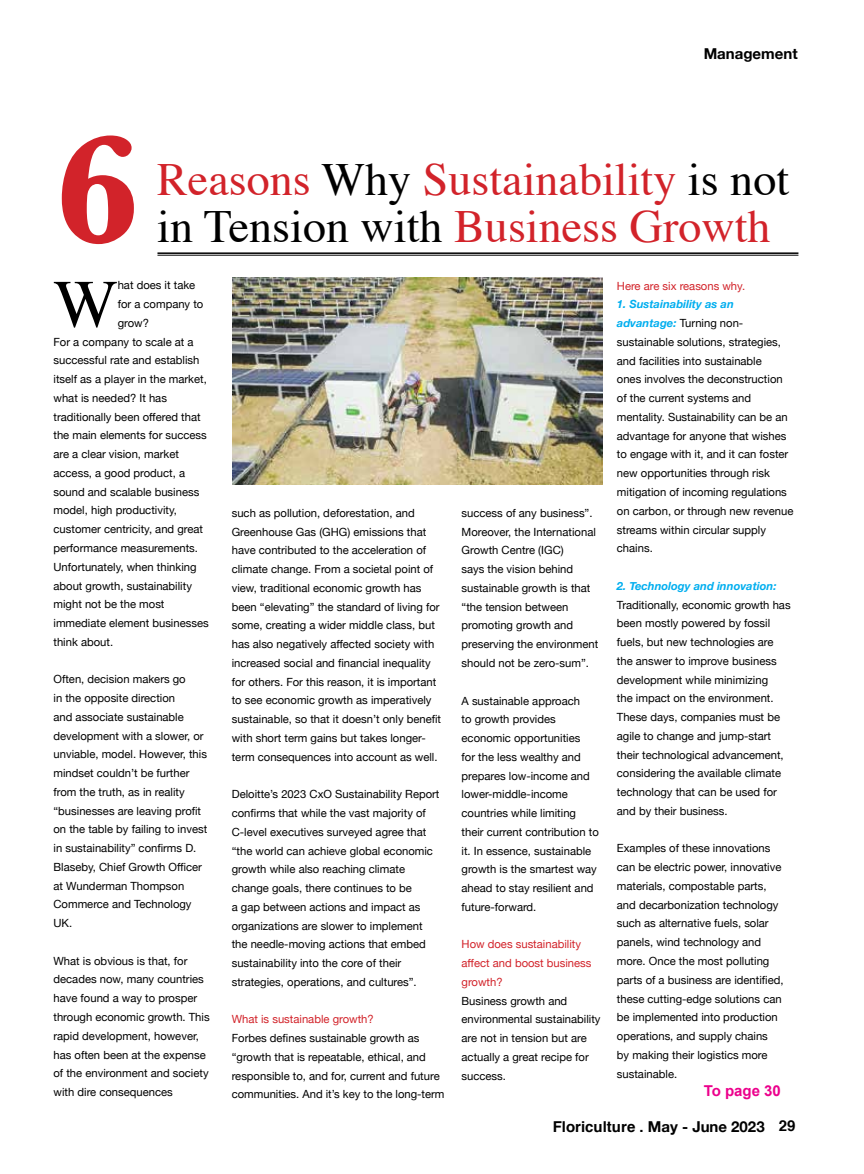
<style>
.page{position:relative;width:864px;height:1174px;background:#fff}
.page>*{position:absolute;margin:0;border:0;box-sizing:border-box;transform-origin:0 0}
.t1{font:700 158.1px "Baskerville";color:#d2232a}
.t2{font:67.95px "Times";color:#000}
.t3{font:46.05px/47.5px "Times";color:#d2232a}
.t4{font:700 15px "Helvetica";color:#000}
.t5{font:700 15px "Helvetica Neue";color:#000}
.t6{font:700 15px "Arial";color:#ec008c}
.t7{font:11.25px/18.8px "Helvetica Neue";color:#000}
.t8{font:11.25px/18.8px "Helvetica Neue";color:#d2232a}
.t9{font:italic 700 11.25px "Helvetica Neue";color:#00aeef}
.s1{color:#000}
.s2{font-weight:700;font-style:italic;color:#00aeef}
.s3{font-family:"Helvetica Neue"}
</style>
<div class="page">
<img style="left:232px;top:278px;width:370px;height:206px">
<hr style="left:157px;top:252px;width:641px;height:2px;background:#000">
<hr style="left:157px;top:255px;width:641px;height:1px;background:#000">
<h3 class="t5" style="left:703px;top:42px;width:95px">Management</h3>
<h1 class="t1" style="left:53px;top:80px;width:87px">6</h1>
<h3 class="t3" style="left:157px;top:151px;width:633px">Reasons <span class="s1">Why</span> Sustainability <span class="s1">is not in Tension with</span> Business Growth</h3>
<h2 class="t2" style="left:53px;top:240px;width:66px">W</h2>
<p class="t7" style="left:118px;top:276px;width:79px">hat does it take</p>
<p class="t7" style="left:118px;top:295px;width:87px">for a company to</p>
<p class="t7" style="left:118px;top:314px;width:33px">grow?</p>
<p class="t7" style="left:53px;top:333px;width:142px">For a company to scale at a</p>
<p class="t7" style="left:53px;top:352px;width:147px">successful rate and establish</p>
<p class="t7" style="left:53px;top:370px;width:155px">itself as a player in the market,</p>
<p class="t7" style="left:53px;top:389px;width:115px">what is needed? It has</p>
<p class="t7" style="left:53px;top:408px;width:148px">traditionally been offered that</p>
<p class="t7" style="left:53px;top:427px;width:155px">the main elements for success</p>
<p class="t7" style="left:53px;top:445px;width:127px">are a clear vision, market</p>
<p class="t7" style="left:53px;top:464px;width:133px">access, a good product, a</p>
<p class="t7" style="left:53px;top:483px;width:147px">sound and scalable business</p>
<p class="t7" style="left:53px;top:502px;width:125px">model, high productivity,</p>
<p class="t7" style="left:53px;top:520px;width:151px">customer centricity, and great</p>
<p class="t7" style="left:53px;top:539px;width:146px">performance measurements.</p>
<p class="t7" style="left:53px;top:558px;width:144px">Unfortunately, when thinking</p>
<p class="t7" style="left:53px;top:577px;width:140px">about growth, sustainability</p>
<p class="t7" style="left:53px;top:595px;width:112px">might not be the most</p>
<p class="t7" style="left:53px;top:614px;width:157px">immediate element businesses</p>
<p class="t7" style="left:53px;top:633px;width:61px">think about.</p>
<p class="t7" style="left:53px;top:670px;width:155px">Often, decision makers go<br>in the opposite direction<br>and associate sustainable development with a slower, or unviable, model. However, this mindset couldn’t be further from the truth, as in reality “businesses are leaving profit on the table by failing to invest in sustainability” confirms D.<br>Blaseby, Chief Growth Officer at Wunderman Thompson<br>Commerce and Technology<br>UK.</p>
<p class="t7" style="left:53px;top:952px;width:157px">What is obvious is that, for decades now, many countries have found a way to prosper through economic growth. This rapid development, however, has often been at the expense of the environment and society with dire consequences</p>
<p class="t7" style="left:232px;top:504px;width:211px">such as pollution, deforestation, and Greenhouse Gas (GHG) emissions that have contributed to the acceleration of climate change. From a societal point of view, traditional economic growth has been “elevating” the standard of living for some, creating a wider middle class, but has also negatively affected society with increased social and financial inequality for others. For this reason, it is important to see economic growth as imperatively sustainable, so that it doesn’t only benefit with short term gains but takes longer&shy;term consequences into account as well.</p>
<p class="t7" style="left:232px;top:785px;width:209px">Deloitte’s 2023 CxO Sustainability Report confirms that while the vast majority of C-level executives surveyed agree that “the world can achieve global economic growth while also reaching climate change goals, there continues to be<br>a gap between actions and impact as organizations are slower to implement the needle-moving actions that embed sustainability into the core of their strategies, operations, and cultures”.</p>
<p class="t8" style="left:232px;top:1010px;width:143px">What is sustainable growth?</p>
<p class="t7" style="left:232px;top:1029px;width:214px">Forbes defines sustainable growth as “growth that is repeatable, ethical, and responsible to, and for, current and future communities. And it’s key to the long-term</p>
<p class="t7" style="left:461px;top:504px;width:138px">success of any business”.<br>Moreover, the International<br>Growth Centre (IGC)<br>says the vision behind sustainable growth is that “the tension between promoting growth and preserving the environment should not be zero-sum”.</p>
<p class="t7" style="left:461px;top:692px;width:139px">A sustainable approach<br>to growth provides economic opportunities<br>for the less wealthy and prepares low-income and lower-middle-income countries while limiting their current contribution to it. In essence, sustainable growth is the smartest way ahead to stay resilient and future-forward.</p>
<p class="t8" style="left:461px;top:935px;width:131px">How does sustainability affect and boost business growth?</p>
<p class="t7" style="left:461px;top:992px;width:140px">Business growth and environmental sustainability are not in tension but are actually a great recipe for success.</p>
<p class="t8" style="left:616px;top:277px;width:130px">Here are six reasons why.</p>
<p class="t7" style="left:616px;top:296px;width:178px"><span class="s2">1. Sustainability as an advantage:</span> Turning non&shy;sustainable solutions, strategies, and facilities into sustainable<br>ones involves the deconstruction of the current systems and mentality. Sustainability can be an advantage for anyone that wishes to engage with it, and it can foster new opportunities through risk mitigation of incoming regulations on carbon, or through new revenue streams within circular supply chains.</p>
<p class="t9" style="left:616px;top:577px;width:161px">2. Technology and innovation:</p>
<p class="t7" style="left:616px;top:596px;width:175px">Traditionally, economic growth has been mostly powered by fossil fuels, but new technologies are the answer to improve business development while minimizing<br>the impact on the environment.<br>These days, companies must be agile to change and jump-start their technological advancement, considering the available climate technology that can be used for and by their business.</p>
<p class="t7" style="left:616px;top:839px;width:168px">Examples of these innovations can be electric power, innovative materials, compostable parts, and decarbonization technology such as alternative fuels, solar panels, wind technology and more. Once the most polluting parts of a business are identified, these cutting-edge solutions can be implemented into production operations, and supply chains<br>by making their logistics more sustainable.</p>
<h3 class="t6" style="left:703px;top:1080px;width:79px">To page 30</h3>
<h3 class="t4" style="left:552px;top:1114px;width:213px">Floriculture . <span class="s3">May - June 2023</span></h3>
<h3 class="t4" style="left:778px;top:1113px;width:18px">29</h3>
</div>
